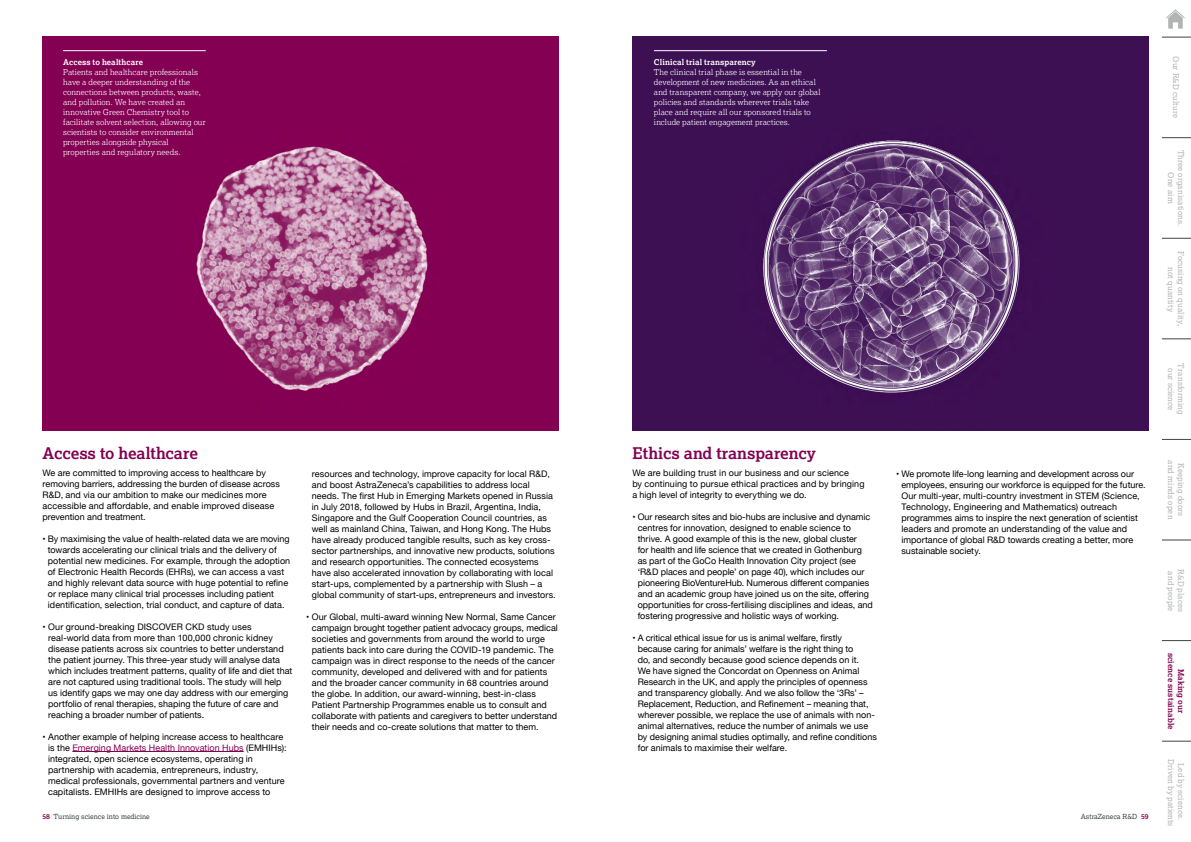
<style>
.page{position:relative;width:1191px;height:842px;background:#fff}
.page>*{position:absolute;margin:0;border:0;box-sizing:border-box;transform-origin:0 0}
.t1{font:700 16px "Lexia";letter-spacing:-.005em;color:#830051}
.t2{font:9px/11px "Helvetica Neue";letter-spacing:.005em;color:#000}
.t3{font:300 8px/10px "Lexia";letter-spacing:.01em;color:#fff}
.t4{font:8px/10px "Lexia";letter-spacing:.015em;color:#b2b4b4;text-align:center}
.t5{font:700 8px "Lexia";letter-spacing:.01em;color:#fff}
.t6{font:700 8px/10px "Lexia";letter-spacing:.02em;color:#830051;text-align:center}
.t7{font:7px "Lexia";color:#3f4444}
.s1{color:#830051}
.s2{font-weight:700;color:#830051}
</style>
<div class="page">
<hr style="left:72px;top:751px;width:172px;height:1px;background:#830051">
<img style="left:43px;top:37px;width:515px;height:394px">
<img style="left:632px;top:37px;width:516px;height:394px">
<hr style="left:654px;top:50px;width:173px;height:1px;background:#fff">
<hr style="left:63px;top:50px;width:143px;height:1px;background:#fff">
<hr style="left:1161px;top:137px;width:30px;height:1px;background:#3f4444">
<hr style="left:1161px;top:37px;width:30px;height:1px;background:#3f4444">
<hr style="left:1161px;top:339px;width:30px;height:1px;background:#3f4444">
<hr style="left:1161px;top:540px;width:30px;height:1px;background:#3f4444">
<hr style="left:1161px;top:238px;width:30px;height:1px;background:#3f4444">
<hr style="left:1161px;top:439px;width:30px;height:1px;background:#3f4444">
<hr style="left:1161px;top:640px;width:30px;height:1px;background:#3f4444">
<hr style="left:1161px;top:741px;width:30px;height:1px;background:#3f4444">
<svg style="left:1166px;top:9px;width:19px;height:20px"></svg>
<p class="t5" style="left:63px;top:57px;width:81px">Access to healthcare</p>
<p class="t3" style="left:63px;top:67px;width:144px">Patients and healthcare professionals have a deeper understanding of the connections between products, waste, and pollution. We have created an innovative Green Chemistry tool to facilitate solvent selection, allowing our scientists to consider environmental properties alongside physical properties and regulatory needs.</p>
<p class="t5" style="left:654px;top:57px;width:103px">Clinical trial transparency</p>
<p class="t3" style="left:654px;top:67px;width:168px">The clinical trial phase is essential in the development of new medicines. As an ethical and transparent company, we apply our global policies and standards wherever trials take place and require all our sponsored trials to include patient engagement practices.</p>
<h1 class="t1" style="left:43px;top:443px;width:157px">Access to healthcare</h1>
<p class="t2" style="left:43px;top:467px;width:239px">We are committed to improving access to healthcare by removing barriers, addressing the burden of disease across R&amp;D, and via our ambition to make our medicines more accessible and affordable, and enable improved disease prevention and treatment.</p>
<p class="t2" style="left:48px;top:533px;width:244px;text-indent:-5px">• By maximising the value of health-related data we are moving towards accelerating our clinical trials and the delivery of potential new medicines. For example, through the adoption of Electronic Health Records (EHRs), we can access a vast and highly relevant data source with huge potential to refine or replace many clinical trial processes including patient identification, selection, trial conduct, and capture of data.</p>
<p class="t2" style="left:48px;top:621px;width:246px;text-indent:-6px">• Our ground-breaking DISCOVER CKD study uses real-world data from more than 100,000 chronic kidney disease patients across six countries to better understand the patient journey. This three-year study will analyse data which includes treatment patterns, quality of life and diet that are not captured using traditional tools. The study will help us identify gaps we may one day address with our emerging portfolio of renal therapies, shaping the future of care and reaching a broader number of patients.</p>
<p class="t2" style="left:48px;top:731px;width:240px;text-indent:-6px">• Another example of helping increase access to healthcare is the <span class="s1">Emerging Markets Health Innovation Hubs</span> (EMHIHs): integrated, open science ecosystems, operating in partnership with academia, entrepreneurs, industry, medical professionals, governmental partners and venture capitalists. EMHIHs are designed to improve access to</p>
<p class="t2" style="left:312px;top:469px;width:245px">resources and technology, improve capacity for local R&amp;D, and boost AstraZeneca’s capabilities to address local needs. The first Hub in Emerging Markets opened in Russia in July 2018, followed by Hubs in Brazil, Argentina, India, Singapore and the Gulf Cooperation Council countries, as well as mainland China, Taiwan, and Hong Kong. The Hubs have already produced tangible results, such as key cross&shy;sector partnerships, and innovative new products, solutions and research opportunities. The connected ecosystems have also accelerated innovation by collaborating with local start-ups, complemented by a partnership with Slush – a global community of start-ups, entrepreneurs and investors.</p>
<p class="t2" style="left:312px;top:612px;width:247px;text-indent:-6px">• Our Global, multi-award winning New Normal, Same Cancer campaign brought together patient advocacy groups, medical societies and governments from around the world to urge patients back into care during the COVID-19 pandemic. The campaign was in direct response to the needs of the cancer community, developed and delivered with and for patients and the broader cancer community in 68 countries around the globe. In addition, our award-winning, best-in-class Patient Partnership Programmes enable us to consult and collaborate with patients and caregivers to better understand their needs and co-create solutions that matter to them.</p>
<h1 class="t1" style="left:632px;top:443px;width:185px">Ethics and transparency</h1>
<p class="t2" style="left:632px;top:467px;width:234px">We are building trust in our business and our science<br>by continuing to pursue ethical practices and by bringing a high level of integrity to everything we do.</p>
<p class="t2" style="left:638px;top:511px;width:237px;text-indent:-5px">• Our research sites and bio-hubs are inclusive and dynamic centres for innovation, designed to enable science to thrive. A good example of this is the new, global cluster<br>for health and life science that we created in Gothenburg as part of the GoCo Health Innovation City project (see ‘R&amp;D places and people’ on page 40), which includes our pioneering BioVentureHub. Numerous different companies and an academic group have joined us on the site, offering opportunities for cross-fertilising disciplines and ideas, and fostering progressive and holistic ways of working.</p>
<p class="t2" style="left:638px;top:632px;width:241px;text-indent:-5px">• A critical ethical issue for us is animal welfare, firstly because caring for animals’ welfare is the right thing to<br>do, and secondly because good science depends on it.<br>We have signed the Concordat on Openness on Animal Research in the UK, and apply the principles of openness and transparency globally. And we also follow the ‘3Rs’ – Replacement, Reduction, and Refinement – meaning that, wherever possible, we replace the use of animals with non&shy;animal alternatives, reduce the number of animals we use by designing animal studies optimally, and refine conditions for animals to maximise their welfare.</p>
<p class="t2" style="left:901px;top:469px;width:246px;text-indent:-5px">• We promote life-long learning and development across our employees, ensuring our workforce is equipped for the future.<br>Our multi-year, multi-country investment in STEM (Science, Technology, Engineering and Mathematics) outreach programmes aims to inspire the next generation of scientist leaders and promote an understanding of the value and importance of global R&amp;D towards creating a better, more sustainable society.</p>
<p class="t7" style="left:43px;top:812px;width:109px"><span class="s2">58</span> Turning science into medicine</p>
<p class="t7" style="left:1080px;top:812px;width:69px">AstraZeneca R&amp;D <span class="s2">59</span></p>
<p class="t4" style="left:1181px;top:56px;width:64px;rotate:90deg">Our R&amp;D culture</p>
<p class="t4" style="left:1186px;top:149px;width:78px;rotate:90deg">Three organisations.<br>One aim</p>
<p class="t4" style="left:1186px;top:251px;width:77px;rotate:90deg">Focusing on quality, not quantity</p>
<p class="t4" style="left:1186px;top:363px;width:53px;rotate:90deg">Transforming our science</p>
<p class="t4" style="left:1186px;top:460px;width:60px;rotate:90deg">Keeping doors and minds open</p>
<p class="t4" style="left:1176px;top:571px;width:42px;rotate:90deg">and people</p>
<p class="t4" style="left:1186px;top:569px;width:45px;rotate:90deg">R&amp;D places</p>
<p class="t6" style="left:1186px;top:652px;width:78px;rotate:90deg">Making our<br>science sustainable</p>
<p class="t4" style="left:1186px;top:759px;width:69px;rotate:90deg">Led by science.<br>Driven by patients</p>
</div>
